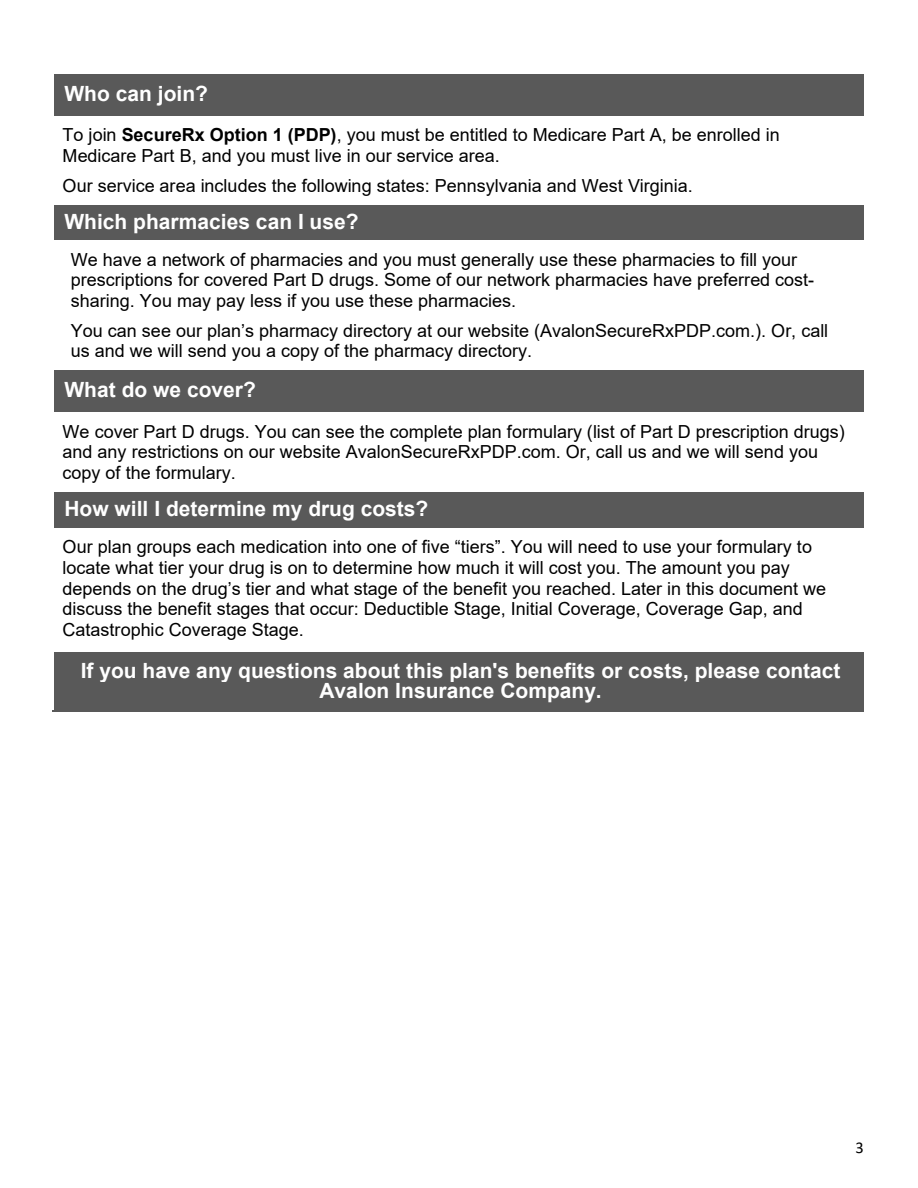
<style>
.page{position:relative;width:918px;height:1188px;background:#fff}
.page>*{position:absolute;margin:0;border:0;box-sizing:border-box;transform-origin:0 0}
.t1{font:700 21px/19.5px "Arial";color:#fff;text-align:center}
.t2{font:18px/20.7px "Arial";color:#000}
.t3{font:16.5px "Calibri";color:#000}
.s1{font-weight:700}
</style>
<div class="page">
<hr style="left:54px;top:526px;width:810px;height:1px;background:#595959">
<hr style="left:54px;top:410px;width:810px;height:2px;background:#595959">
<hr style="left:54px;top:239px;width:810px;height:1px;background:#595959">
<hr style="left:54px;top:74px;width:810px;height:2px;background:#595959">
<div style="left:54px;top:76px;width:810px;height:38px;background:#595959"></div>
<hr style="left:54px;top:114px;width:810px;height:2px;background:#595959">
<div style="left:54px;top:206px;width:810px;height:33px;background:#595959"></div>
<hr style="left:54px;top:205px;width:810px;height:1px;background:#595959">
<div style="left:54px;top:372px;width:810px;height:38px;background:#595959"></div>
<hr style="left:54px;top:370px;width:810px;height:2px;background:#595959">
<div style="left:54px;top:494px;width:810px;height:32px;background:#595959"></div>
<hr style="left:54px;top:492px;width:810px;height:2px;background:#595959">
<div style="left:54px;top:653px;width:810px;height:57px;background:#595959"></div>
<hr style="left:54px;top:652px;width:810px;height:1px;background:#595959">
<hr style="left:54px;top:710px;width:810px;height:1px;background:#595959">
<hr style="left:53px;top:711px;width:811px;height:1px;background:#595959">
<h3 class="t1" style="left:65px;top:84px;width:145px">Who can join?</h3>
<p class="t2" style="left:63px;top:125px;width:719px">To join <span class="s1">SecureRx Option 1 (PDP)</span>, you must be entitled to Medicare Part A, be enrolled in<br>Medicare Part B, and you must live in our service area.</p>
<p class="t2" style="left:63px;top:175px;width:632px">Our service area includes the following states: Pennsylvania and West Virginia.</p>
<h3 class="t1" style="left:65px;top:212px;width:296px">Which pharmacies can I use?</h3>
<p class="t2" style="left:71px;top:249px;width:745px">We have a network of pharmacies and you must generally use these pharmacies to fill your prescriptions for covered Part D drugs. Some of our network pharmacies have preferred cost&shy;sharing. You may pay less if you use these pharmacies.</p>
<p class="t2" style="left:71px;top:320px;width:759px">You can see our plan’s pharmacy directory at our website (AvalonSecureRxPDP.com.). Or, call us and we will send you a copy of the pharmacy directory.</p>
<h3 class="t1" style="left:65px;top:381px;width:193px">What do we cover?</h3>
<p class="t2" style="left:63px;top:421px;width:784px">We cover Part D drugs. You can see the complete plan formulary (list of Part D prescription drugs) and any restrictions on our website AvalonSecureRxPDP.com. Or, call us and we will send you copy of the formulary.</p>
<h3 class="t1" style="left:65px;top:499px;width:365px">How will I determine my drug costs?</h3>
<p class="t2" style="left:63px;top:536px;width:765px">Our plan groups each medication into one of five “tiers”. You will need to use your formulary to locate what tier your drug is on to determine how much it will cost you. The amount you pay depends on the drug’s tier and what stage of the benefit you reached. Later in this document we discuss the benefit stages that occur: Deductible Stage, Initial Coverage, Coverage Gap, and Catastrophic Coverage Stage.</p>
<h3 class="t1" style="left:81px;top:661px;width:761px">If you have any questions about this plan's benefits or costs, please contact<br>Avalon Insurance Company.</h3>
<p class="t3" style="left:856px;top:1136px;width:10px">3</p>
</div>
